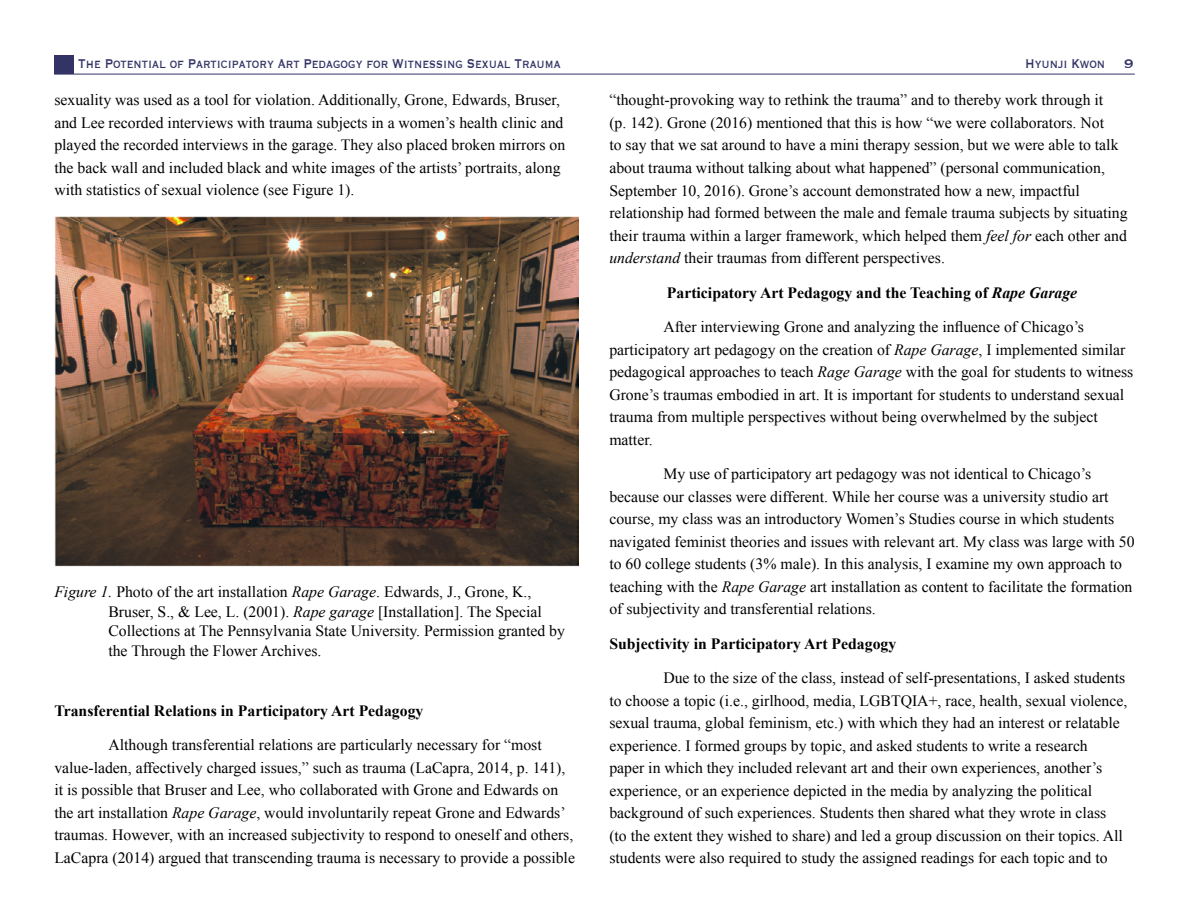
<style>
.page{position:relative;width:1188px;height:918px;background:#fff}
.page>*{position:absolute;margin:0;border:0;box-sizing:border-box;transform-origin:0 0}
.t1{font:16.5px "Copperplate";color:#336;scale:.75 1}
.t2{font:15.75px/22.5px "Times New Roman";color:#000}
.t3{font:700 15.75px "Times New Roman";color:#000}
.s1{font-style:italic}
.s2{font-weight:700}
.s3{font-weight:700;font-style:italic}
</style>
<div class="page">
<div style="left:55px;top:55px;width:19px;height:18px;background:#336"></div>
<hr style="left:54px;top:74px;width:1081px;height:1px;background:#336">
<img style="left:54px;top:216px;width:525px;height:351px">
<p class="t1" style="left:78px;top:53px;width:645px">The Potential of Participatory Art Pedagogy for Witnessing Sexual Trauma</p>
<p class="t1" style="left:1025px;top:53px;width:147px">Hyunji Kwon 9</p>
<p class="t2" style="left:54px;top:89px;width:512px">sexuality was used as a tool for violation. Additionally, Grone, Edwards, Bruser, and Lee recorded interviews with trauma subjects in a women’s health clinic and played the recorded interviews in the garage. They also placed broken mirrors on the back wall and included black and white images of the artists’ portraits, along with statistics of sexual violence (see Figure 1).</p>
<p class="t2" style="left:609px;top:89px;width:520px">“thought-provoking way to rethink the trauma” and to thereby work through it<br>(p. 142). Grone (2016) mentioned that this is how “we were collaborators. Not<br>to say that we sat around to have a mini therapy session, but we were able to talk about trauma without talking about what happened” (personal communication, September 10, 2016). Grone’s account demonstrated how a new, impactful relationship had formed between the male and female trauma subjects by situating their trauma within a larger framework, which helped them <span class="s1">feel for</span> each other and <span class="s1">understand</span> their traumas from different perspectives.</p>
<p class="t2" style="left:663px;top:275px;width:422px;line-height:34.5px"><span class="s2">Participatory Art Pedagogy and the Teaching of</span> <span class="s3">Rape Garage<br></span>After interviewing Grone and analyzing the influence of Chicago’s</p>
<p class="t2" style="left:609px;top:338px;width:526px">participatory art pedagogy on the creation of <span class="s1">Rape Garage</span>, I implemented similar pedagogical approaches to teach <span class="s1">Rage Garage</span> with the goal for students to witness Grone’s traumas embodied in art. It is important for students to understand sexual trauma from multiple perspectives without being overwhelmed by the subject matter.</p>
<p class="t2" style="left:609px;top:462px;width:527px;text-indent:54px">My use of participatory art pedagogy was not identical to Chicago’s because our classes were different. While her course was a university studio art course, my class was an introductory Women’s Studies course in which students navigated feminist theories and issues with relevant art. My class was large with 50 to 60 college students (3% male). In this analysis, I examine my own approach to teaching with the <span class="s1">Rape Garage</span> art installation as content to facilitate the formation of subjectivity and transferential relations.</p>
<p class="t3" style="left:609px;top:632px;width:288px">Subjectivity in Participatory Art Pedagogy</p>
<p class="t2" style="left:609px;top:666px;width:520px;text-indent:54px">Due to the size of the class, instead of self-presentations, I asked students to choose a topic (i.e., girlhood, media, LGBTQIA+, race, health, sexual violence, sexual trauma, global feminism, etc.) with which they had an interest or relatable experience. I formed groups by topic, and asked students to write a research<br>paper in which they included relevant art and their own experiences, another’s experience, or an experience depicted in the media by analyzing the political background of such experiences. Students then shared what they wrote in class (to the extent they wished to share) and led a group discussion on their topics. All students were also required to study the assigned readings for each topic and to</p>
<p class="t2" style="left:108px;top:582px;width:458px;line-height:19.5px;text-indent:-54px"><span class="s1">Figure 1.</span> Photo of the art installation <span class="s1">Rape Garage</span>. Edwards, J., Grone, K., Bruser, S., &amp; Lee, L. (2001). <span class="s1">Rape garage</span> [Installation]. The Special Collections at The Pennsylvania State University. Permission granted by the Through the Flower Archives.</p>
<p class="t3" style="left:54px;top:700px;width:371px">Transferential Relations in Participatory Art Pedagogy</p>
<p class="t2" style="left:54px;top:734px;width:522px;text-indent:54px">Although transferential relations are particularly necessary for “most value-laden, affectively charged issues,” such as trauma (LaCapra, 2014, p. 141), it is possible that Bruser and Lee, who collaborated with Grone and Edwards on the art installation <span class="s1">Rape Garage</span>, would involuntarily repeat Grone and Edwards’ traumas. However, with an increased subjectivity to respond to oneself and others, LaCapra (2014) argued that transcending trauma is necessary to provide a possible</p>
</div>
